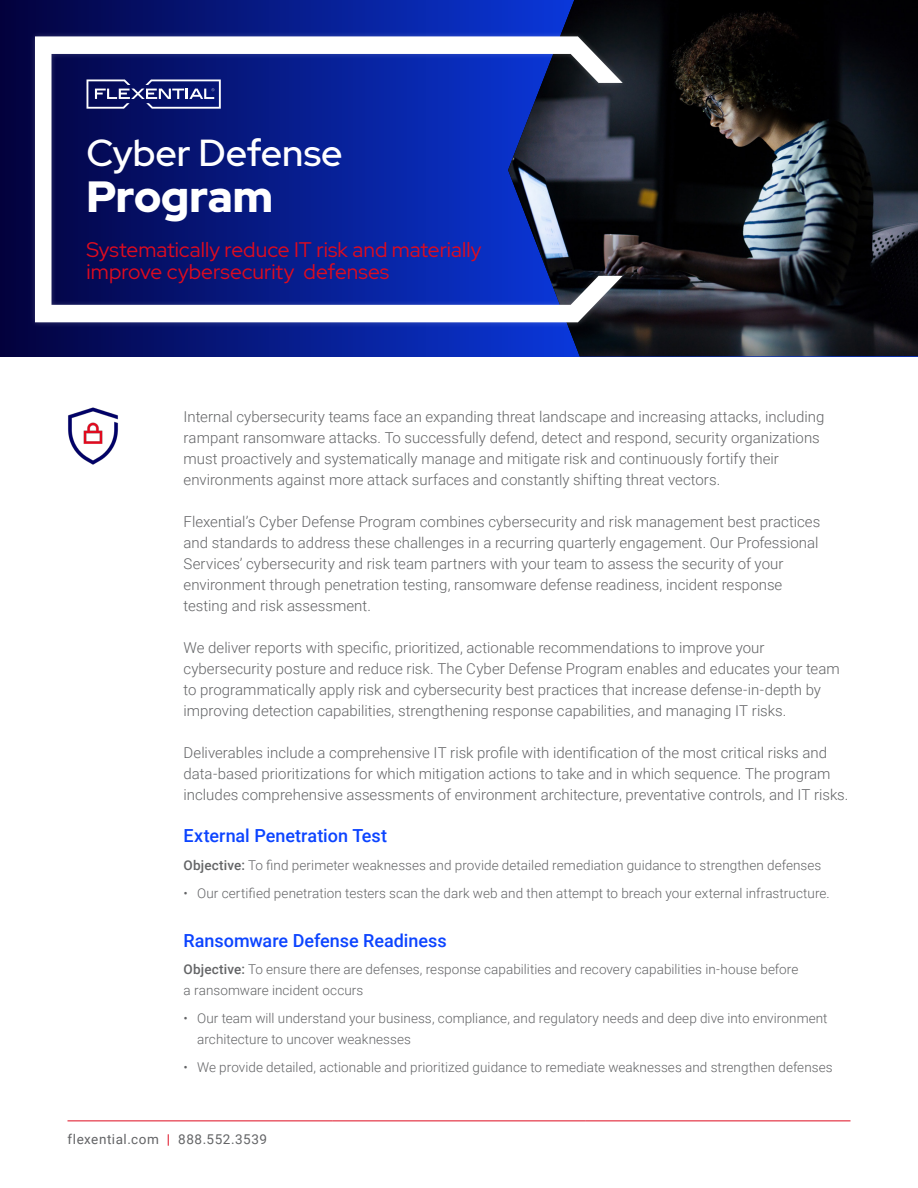
<style>
.page{position:relative;width:918px;height:1188px;background:#fff}
.page>*{position:absolute;margin:0;border:0;box-sizing:border-box;transform-origin:0 0}
.t1{font:900 43.5px "Red Hat Display";letter-spacing:-.01em;color:#fff}
.t2{font:500 37.5px "Red Hat Display";letter-spacing:-.005em;color:#fff}
.t3{font:21px/22.5px "Red Hat Display";color:#de0b1f}
.t4{font:500 18px "Roboto";color:#0c44ff}
.t5{font:300 15px/21px "Roboto";color:#636466}
.t6{font:300 13.5px/21px "Roboto";letter-spacing:.005em;color:#636466}
.t7{font:13.5px "Roboto";letter-spacing:.04em;color:#636466}
.s1{font-weight:500}
.s2{color:#de0b1f}
</style>
<div class="page">
<hr style="left:585px;top:1120px;width:266px;height:1px;background:#de0b1f">
<hr style="left:333px;top:1120px;width:252px;height:1px;background:#de0b1f">
<hr style="left:68px;top:1120px;width:265px;height:1px;background:#de0b1f">
<svg style="left:0;top:0;width:508px;height:356px;background:#051372"></svg>
<img style="left:68px;top:407px;width:50px;height:58px">
<img style="left:508px;top:0;width:410px;height:356px">
<div style="left:29px;top:30px;width:599px;height:299px;background:#fff;opacity:.2"></div>
<svg style="left:35px;top:36px;width:588px;height:286px;background:#324394"></svg>
<svg style="left:87px;top:80px;width:134px;height:29px"></svg>
<h2 class="t2" style="left:86px;top:128px;width:258px">Cyber Defense</h2>
<h1 class="t1" style="left:86px;top:168px;width:188px">Program</h1>
<h3 class="t3" style="left:87px;top:238px;width:396px">Systematically reduce IT risk and materially improve cybersecurity defenses</h3>
<p class="t5" style="left:184px;top:406px;width:642px">Internal cybersecurity teams face an expanding threat landscape and increasing attacks, including rampant ransomware attacks. To successfully defend, detect and respond, security organizations must proactively and systematically manage and mitigate risk and continuously fortify their environments against more attack surfaces and constantly shifting threat vectors.</p>
<p class="t5" style="left:184px;top:511px;width:638px">Flexential’s Cyber Defense Program combines cybersecurity and risk management best practices and standards to address these challenges in a recurring quarterly engagement. Our Professional Services’ cybersecurity and risk team partners with your team to assess the security of your environment through penetration testing, ransomware defense readiness, incident response testing and risk assessment.</p>
<p class="t5" style="left:184px;top:637px;width:658px">We deliver reports with specific, prioritized, actionable recommendations to improve your cybersecurity posture and reduce risk. The Cyber Defense Program enables and educates your team to programmatically apply risk and cybersecurity best practices that increase defense-in-depth by improving detection capabilities, strengthening response capabilities, and managing IT risks.</p>
<p class="t5" style="left:184px;top:742px;width:666px">Deliverables include a comprehensive IT risk profile with identification of the most critical risks and data-based prioritizations for which mitigation actions to take and in which sequence. The program includes comprehensive assessments of environment architecture, preventative controls, and IT risks.</p>
<p class="t4" style="left:184px;top:823px;width:205px">External Penetration Test</p>
<p class="t6" style="left:184px;top:854px;width:639px"><span class="s1">Objective:</span> To find perimeter weaknesses and provide detailed remediation guidance to strengthen defenses</p>
<p class="t6" style="left:184px;top:882px;width:648px">• Our certified penetration testers scan the dark web and then attempt to breach your external infrastructure.</p>
<p class="t4" style="left:184px;top:928px;width:265px">Ransomware Defense Readiness</p>
<p class="t6" style="left:184px;top:959px;width:616px"><span class="s1">Objective:</span> To ensure there are defenses, response capabilities and recovery capabilities in-house before a ransomware incident occurs</p>
<p class="t6" style="left:197px;top:1007px;width:632px;text-indent:-13px">• Our team will understand your business, compliance, and regulatory needs and deep dive into environment architecture to uncover weaknesses</p>
<p class="t6" style="left:184px;top:1056px;width:651px">• We provide detailed, actionable and prioritized guidance to remediate weaknesses and strengthen defenses</p>
<p class="t7" style="left:68px;top:1129px;width:201px">flexential.com <span class="s2">|</span> 888.552.3539</p>
</div>
